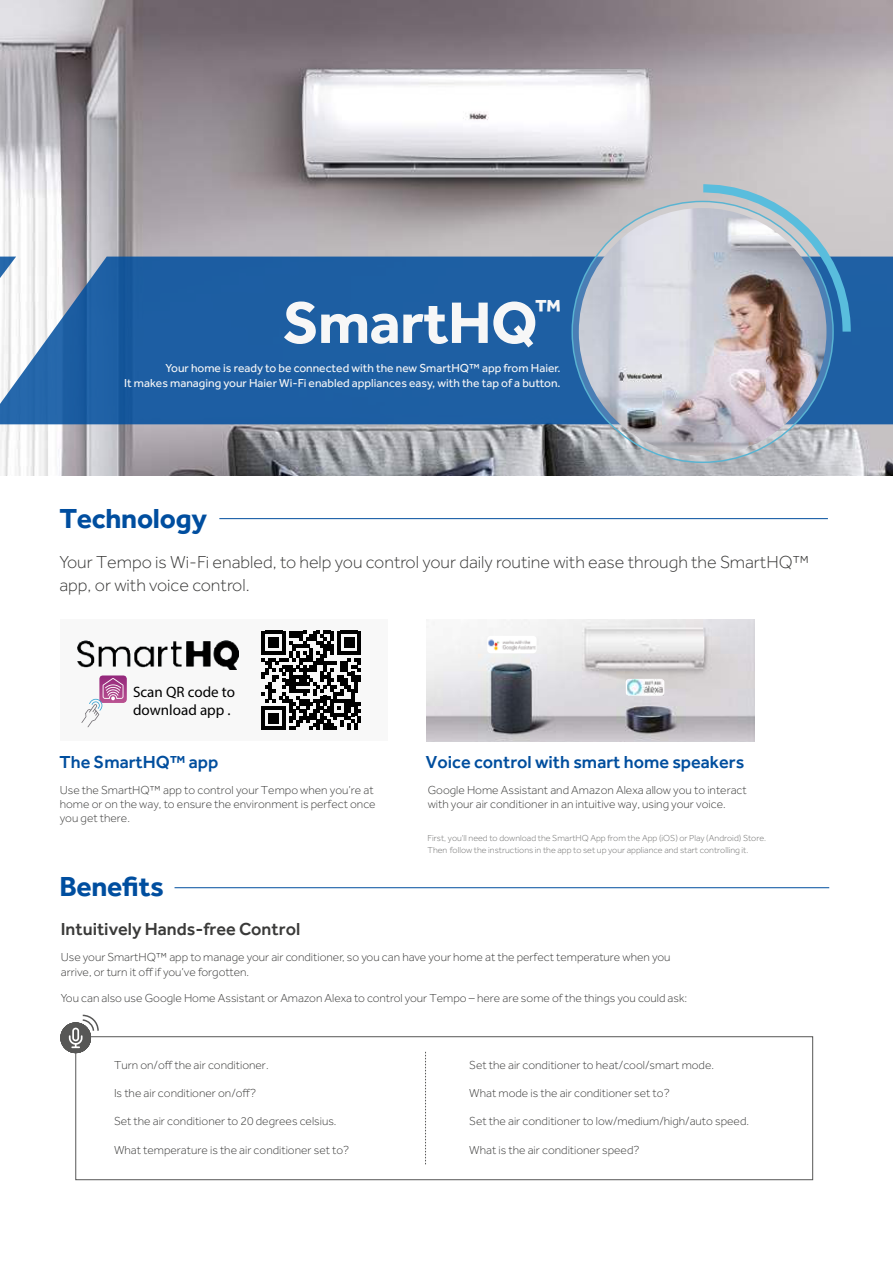
<style>
.page{position:relative;width:893px;height:1263px;background:#fff}
.page>*{position:absolute;margin:0;border:0;box-sizing:border-box;transform-origin:0 0}
.t1{font:700 60.45px "Effra";letter-spacing:-.01em;color:#f7f7f7}
.t2{font:700 30px "Effra";color:#f7f7f7}
.t3{font:700 28.5px "Effra";letter-spacing:-.01em;color:#004e9f}
.t4{font:300 18px/22.5px "Effra";color:#3a3a39}
.t5{font:500 18px "Effra";color:#004e9e}
.t6{font:500 18px "Effra";color:#3a3a39}
.t7{font:15px/18px "Myriad Pro";color:#000}
.t8{font:300 12px/14.2px "Effra";color:#3b3b3a}
.t9{font:300 12px/14.2px "Effra";color:#3a3a39}
.t10{font:12px/14.4px "Effra";color:#f7f7f7;text-align:right}
.t11{font:300 9px/12px "Effra";color:#70706f}
</style>
<div class="page">
<img style="left:0;top:0;width:893px;height:475px">
<svg style="left:16px;top:257px;width:877px;height:167px;background:#2865a6"></svg>
<svg style="left:0;top:257px;width:16px;height:167px"></svg>
<hr style="left:175px;top:887px;width:654px;height:1px;background:#004e9e">
<hr style="left:219px;top:518px;width:609px;height:1px;background:#004e9e">
<svg style="left:572px;top:201px;width:261px;height:261px;background:#83a4c0"></svg>
<img style="left:579px;top:208px;width:247px;height:248px;border-radius:124px">
<svg style="left:703px;top:177px;width:155px;height:155px;background:#a4afba"></svg>
<img style="left:426px;top:620px;width:328px;height:121px">
<div style="left:487px;top:636px;width:50px;height:17px;background:#fff;border-radius:3px"></div>
<img style="left:488px;top:639px;width:47px;height:12px">
<svg style="left:626px;top:679px;width:38px;height:17px"></svg>
<img style="left:627px;top:679px;width:36px;height:16px">
<div style="left:76px;top:1036px;width:737px;height:144px;border:1px solid #575756"></div>
<svg style="left:425px;top:1052px;width:1px;height:112px"></svg>
<div style="left:60px;top:1022px;width:31px;height:31px;background:#575756;border-radius:50%"></div>
<svg style="left:69px;top:1014px;width:31px;height:34px"></svg>
<div style="left:60px;top:620px;width:327px;height:121px;background:#f8f8f8"></div>
<svg style="left:262px;top:631px;width:99px;height:99px"></svg>
<img style="left:77px;top:640px;width:161px;height:29px">
<svg style="left:81px;top:675px;width:46px;height:52px"></svg>
<h2 class="t2" style="left:535px;top:298px;width:28px">™</h2>
<h1 class="t1" style="left:283px;top:298px;width:256px">SmartHQ</h1>
<p class="t10" style="left:124px;top:362px;width:438px">Your home is ready to be connected with the new SmartHQ™ app from Haier.<br>It makes managing your Haier Wi-Fi enabled appliances easy, with the tap of a button.</p>
<h3 class="t3" style="left:59px;top:506px;width:149px">Technology</h3>
<h3 class="t4" style="left:59px;top:552px;width:751px">Your Tempo is Wi-Fi enabled, to help you control your daily routine with ease through the SmartHQ™ app, or with voice control.</h3>
<p class="t7" style="left:133px;top:684px;width:104px">Scan QR code to download app .</p>
<h3 class="t5" style="left:60px;top:755px;width:160px">The SmartHQ™ app</h3>
<p class="t8" style="left:60px;top:782px;width:317px">Use the SmartHQ™ app to control your Tempo when you’re at home or on the way, to ensure the environment is perfect once you get there.</p>
<h3 class="t3" style="left:59px;top:869px;width:106px">Benefits</h3>
<h3 class="t6" style="left:61px;top:922px;width:241px">Intuitively Hands-free Control</h3>
<h3 class="t5" style="left:426px;top:755px;width:320px">Voice control with smart home speakers</h3>
<p class="t8" style="left:428px;top:784px;width:321px">Google Home Assistant and Amazon Alexa allow you to interact with your air conditioner in an intuitive way, using your voice.</p>
<p class="t11" style="left:427px;top:832px;width:340px">First, you’ll need to download the SmartHQ App from the App (iOS) or Play (Android) Store.<br>Then follow the instructions in the app to set up your appliance and start controlling it.</p>
<p class="t9" style="left:61px;top:950px;width:611px">Use your SmartHQ™ app to manage your air conditioner, so you can have your home at the perfect temperature when you arrive, or turn it off if you’ve forgotten.</p>
<p class="t9" style="left:61px;top:992px;width:628px">You can also use Google Home Assistant or Amazon Alexa to control your Tempo – here are some of the things you could ask:</p>
<p class="t8" style="left:114px;top:1057px;width:156px">Turn on/off the air conditioner.</p>
<p class="t8" style="left:114px;top:1086px;width:143px">Is the air conditioner on/off?</p>
<p class="t8" style="left:114px;top:1114px;width:224px">Set the air conditioner to 20 degrees celsius.</p>
<p class="t8" style="left:114px;top:1142px;width:237px">What temperature is the air conditioner set to?</p>
<p class="t8" style="left:469px;top:1058px;width:246px">Set the air conditioner to heat/cool/smart mode.</p>
<p class="t8" style="left:469px;top:1086px;width:202px">What mode is the air conditioner set to?</p>
<p class="t8" style="left:469px;top:1115px;width:281px">Set the air conditioner to low/medium/high/auto speed.</p>
<p class="t8" style="left:469px;top:1142px;width:172px">What is the air conditioner speed?</p>
</div>
